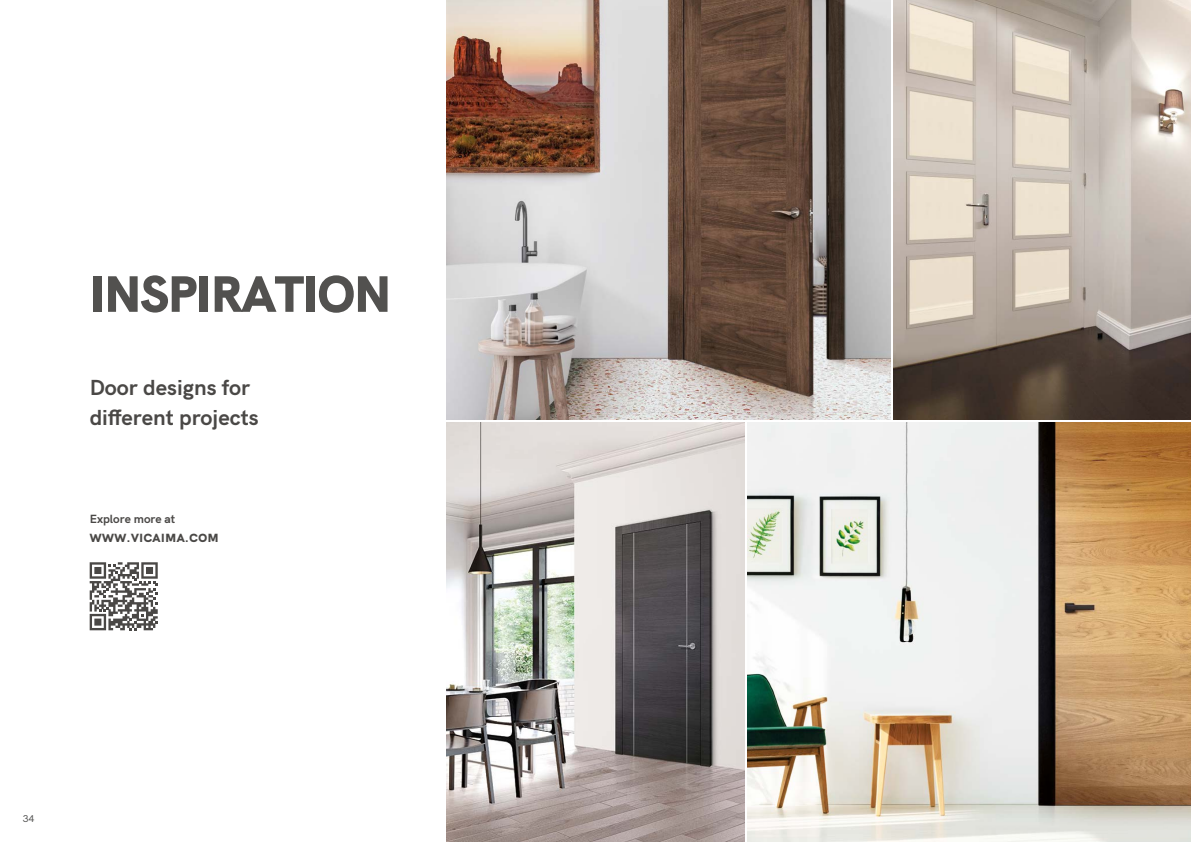
<style>
.page{position:relative;width:1191px;height:842px;background:#fff}
.page>*{position:absolute;margin:0;border:0;box-sizing:border-box;transform-origin:0 0}
.t1{font:900 51px "HK Grotesk";letter-spacing:-.01em;color:#52514f}
.t2{font:700 22px/30px "HK Grotesk";color:#4a4846}
.t3{font:900 12px "HK Grotesk";letter-spacing:.05em;color:#4a4846}
.t4{font:700 12px "HK Grotesk";color:#4a4846}
.t5{font:500 10px "HK Grotesk";color:#575756}
</style>
<div class="page">
<img style="left:446px;top:422px;width:298px;height:420px">
<svg style="left:90px;top:562px;width:68px;height:68px"></svg>
<img style="left:446px;top:0;width:444px;height:420px">
<img style="left:747px;top:422px;width:444px;height:420px">
<img style="left:893px;top:0;width:298px;height:420px">
<h1 class="t1" style="left:90px;top:254px;width:303px">INSPIRATION</h1>
<p class="t2" style="left:90px;top:370px;width:170px">Door designs for different projects</p>
<p class="t4" style="left:90px;top:509px;width:87px">Explore more at</p>
<p class="t3" style="left:90px;top:528px;width:130px">WWW.VICAIMA.COM</p>
<p class="t5" style="left:23px;top:811px;width:13px">34</p>
</div>
